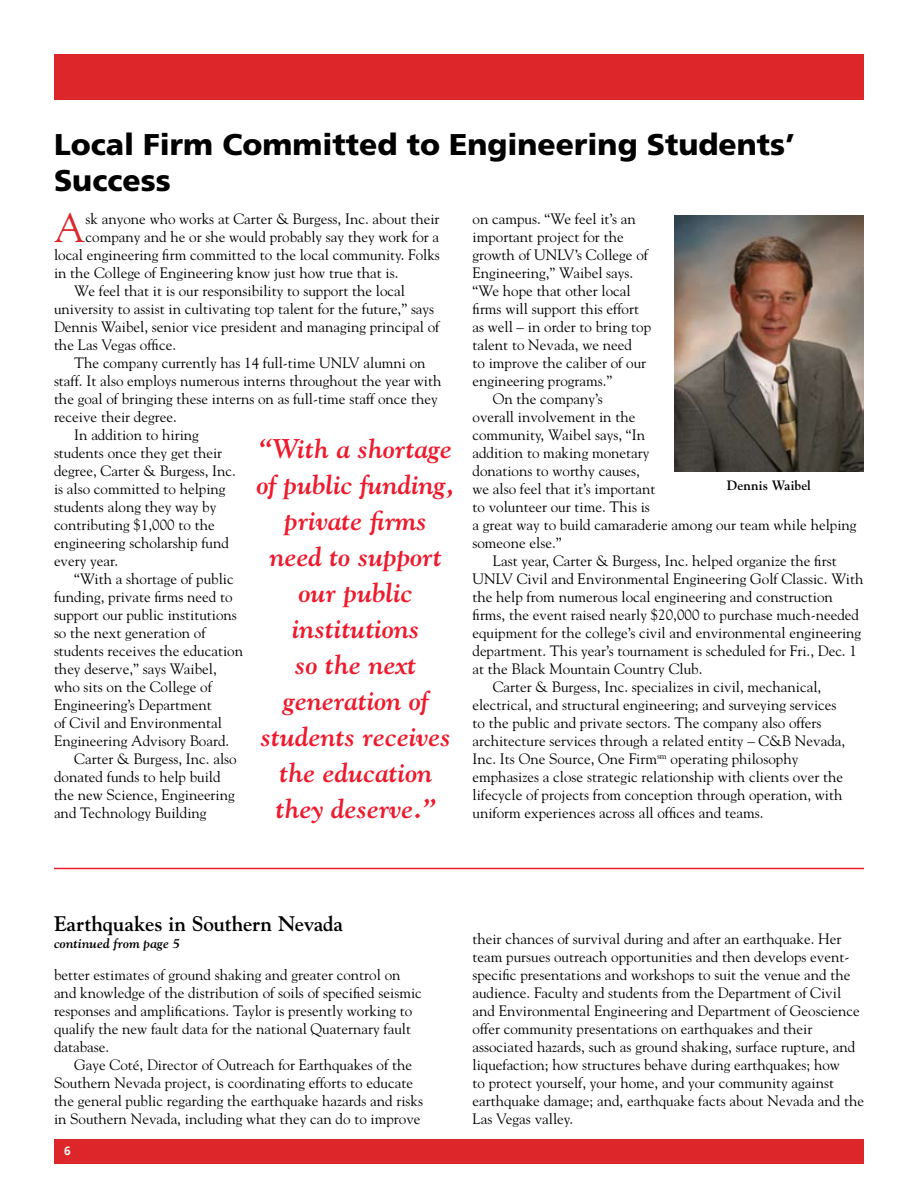
<style>
.page{position:relative;width:918px;height:1188px;background:#fff}
.page>*{position:absolute;margin:0;border:0;box-sizing:border-box;transform-origin:0 0}
.t1{font:40.5px "Goudy";color:#dd262a}
.t2{font:900 30px/36px "Frutiger";color:#000}
.t3{font:italic 700 27px/36px "Goudy";color:#ed1b2d;text-align:center}
.t4{font:700 21px "Goudy";letter-spacing:-.005em;color:#000}
.t5{font:15px/18px "Goudy";color:#000}
.t6{font:italic 700 13.5px "Goudy";color:#000}
.t7{font:700 13.5px "Goudy";letter-spacing:.005em;color:#000}
</style>
<div class="page">
<div style="left:54px;top:1140px;width:810px;height:24px;background:#dd262a"></div>
<div style="left:54px;top:54px;width:810px;height:45px;background:#dd262a"></div>
<hr style="left:54px;top:868px;width:810px;height:1px;background:#ed1b2d">
<img style="left:675px;top:215px;width:189px;height:257px">
<h2 class="t2" style="left:54px;top:126px;width:743px">Local Firm Committed to Engineering Students’<br>Success</h2>
<h1 class="t1" style="left:54px;top:203px;width:33px">A</h1>
<p class="t5" style="left:86px;top:210px;width:356px">sk anyone who works at Carter &amp; Burgess, Inc. about their</p>
<p class="t5" style="left:86px;top:228px;width:355px">company and he or she would probably say they work for a</p>
<p class="t5" style="left:54px;top:246px;width:387px">local engineering firm committed to the local community. Folks</p>
<p class="t5" style="left:54px;top:264px;width:346px">in the College of Engineering know just how true that is.</p>
<p class="t5" style="left:74px;top:282px;width:332px">We feel that it is our responsibility to support the local</p>
<p class="t5" style="left:54px;top:300px;width:382px">university to assist in cultivating top talent for the future,” says</p>
<p class="t5" style="left:54px;top:318px;width:387px">Dennis Waibel, senior vice president and managing principal of</p>
<p class="t5" style="left:54px;top:336px;width:124px">the Las Vegas office.</p>
<p class="t5" style="left:74px;top:354px;width:353px">The company currently has 14 full-time UNLV alumni on</p>
<p class="t5" style="left:54px;top:372px;width:389px">staff. It also employs numerous interns throughout the year with</p>
<p class="t5" style="left:54px;top:390px;width:385px">the goal of bringing these interns on as full-time staff once they</p>
<p class="t5" style="left:54px;top:408px;width:124px">receive their degree.</p>
<p class="t5" style="left:74px;top:426px;width:126px">In addition to hiring</p>
<p class="t5" style="left:54px;top:444px;width:170px">students once they get their</p>
<p class="t5" style="left:54px;top:462px;width:183px">degree, Carter &amp; Burgess, Inc.</p>
<p class="t5" style="left:54px;top:480px;width:173px">is also committed to helping</p>
<p class="t5" style="left:54px;top:498px;width:164px">students along they way by</p>
<p class="t5" style="left:54px;top:516px;width:162px">contributing $1,000 to the</p>
<p class="t5" style="left:54px;top:534px;width:176px">engineering scholarship fund</p>
<p class="t5" style="left:54px;top:552px;width:66px">every year.</p>
<p class="t5" style="left:74px;top:570px;width:161px">“With a shortage of public</p>
<p class="t5" style="left:54px;top:588px;width:180px">funding, private firms need to</p>
<p class="t5" style="left:54px;top:606px;width:184px">support our public institutions</p>
<p class="t5" style="left:54px;top:624px;width:153px">so the next generation of</p>
<p class="t5" style="left:54px;top:642px;width:191px">students receives the education</p>
<p class="t5" style="left:54px;top:660px;width:164px">they deserve,” says Waibel,</p>
<p class="t5" style="left:54px;top:678px;width:159px">who sits on the College of</p>
<p class="t5" style="left:54px;top:696px;width:159px">Engineering’s Department</p>
<p class="t5" style="left:54px;top:714px;width:169px">of Civil and Environmental</p>
<p class="t5" style="left:54px;top:732px;width:177px">Engineering Advisory Board.</p>
<p class="t5" style="left:74px;top:750px;width:164px">Carter &amp; Burgess, Inc. also</p>
<p class="t5" style="left:54px;top:768px;width:168px">donated funds to help build</p>
<p class="t5" style="left:54px;top:786px;width:182px">the new Science, Engineering</p>
<p class="t5" style="left:54px;top:804px;width:154px">and Technology Building</p>
<h3 class="t3" style="left:257px;top:430px;width:200px">“With a shortage of public funding, private firms need to support our public institutions<br>so the next generation of students receives the education they deserve.”</h3>
<p class="t5" style="left:472px;top:210px;width:165px">on campus. “We feel it’s an</p>
<p class="t5" style="left:472px;top:228px;width:153px">important project for the</p>
<p class="t5" style="left:472px;top:246px;width:177px">growth of UNLV’s College of</p>
<p class="t5" style="left:472px;top:264px;width:162px">Engineering,” Waibel says.</p>
<p class="t5" style="left:472px;top:282px;width:160px">“We hope that other local</p>
<p class="t5" style="left:472px;top:300px;width:168px">firms will support this effort</p>
<p class="t5" style="left:472px;top:318px;width:180px">as well – in order to bring top</p>
<p class="t5" style="left:472px;top:336px;width:161px">talent to Nevada, we need</p>
<p class="t5" style="left:472px;top:354px;width:175px">to improve the caliber of our</p>
<p class="t5" style="left:472px;top:372px;width:141px">engineering programs.”</p>
<p class="t5" style="left:493px;top:390px;width:111px">On the company’s</p>
<p class="t5" style="left:472px;top:408px;width:164px">overall involvement in the</p>
<p class="t5" style="left:472px;top:426px;width:174px">community, Waibel says, “In</p>
<p class="t5" style="left:472px;top:444px;width:179px">addition to making monetary</p>
<p class="t5" style="left:472px;top:462px;width:169px">donations to worthy causes,</p>
<p class="t5" style="left:472px;top:480px;width:184px">we also feel that it’s important</p>
<p class="t5" style="left:472px;top:498px;width:179px">to volunteer our time. This is</p>
<p class="t5" style="left:472px;top:516px;width:386px">a great way to build camaraderie among our team while helping</p>
<p class="t5" style="left:472px;top:534px;width:91px">someone else.”</p>
<p class="t5" style="left:493px;top:552px;width:346px">Last year, Carter &amp; Burgess, Inc. helped organize the first</p>
<p class="t5" style="left:472px;top:570px;width:392px">UNLV Civil and Environmental Engineering Golf Classic. With</p>
<p class="t5" style="left:472px;top:588px;width:362px">the help from numerous local engineering and construction</p>
<p class="t5" style="left:472px;top:606px;width:388px">firms, the event raised nearly $20,000 to purchase much-needed</p>
<p class="t5" style="left:472px;top:624px;width:390px">equipment for the college’s civil and environmental engineering</p>
<p class="t5" style="left:472px;top:642px;width:386px">department. This year’s tournament is scheduled for Fri., Dec. 1</p>
<p class="t5" style="left:472px;top:660px;width:231px">at the Black Mountain Country Club.</p>
<p class="t5" style="left:493px;top:678px;width:330px">Carter &amp; Burgess, Inc. specializes in civil, mechanical,</p>
<p class="t5" style="left:472px;top:696px;width:366px">electrical, and structural engineering; and surveying services</p>
<p class="t5" style="left:472px;top:714px;width:351px">to the public and private sectors. The company also offers</p>
<p class="t5" style="left:472px;top:732px;width:374px">architecture services through a related entity – C&amp;B Nevada,</p>
<p class="t5" style="left:472px;top:750px;width:327px">Inc. Its One Source, One Firm<sup>sm</sup> operating philosophy</p>
<p class="t5" style="left:472px;top:768px;width:372px">emphasizes a close strategic relationship with clients over the</p>
<p class="t5" style="left:472px;top:786px;width:371px">lifecycle of projects from conception through operation, with</p>
<p class="t5" style="left:472px;top:804px;width:293px">uniform experiences across all offices and teams.</p>
<p class="t7" style="left:727px;top:477px;width:86px">Dennis Waibel</p>
<h3 class="t4" style="left:54px;top:911px;width:291px">Earthquakes in Southern Nevada</h3>
<p class="t6" style="left:54px;top:935px;width:128px">continued from page 5</p>
<p class="t5" style="left:54px;top:966px;width:369px">better estimates of ground shaking and greater control on and knowledge of the distribution of soils of specified seismic responses and amplifications. Taylor is presently working to qualify the new fault data for the national Quaternary fault database.</p>
<p class="t5" style="left:54px;top:1056px;width:371px;text-indent:20px">Gaye Coté, Director of Outreach for Earthquakes of the Southern Nevada project, is coordinating efforts to educate the general public regarding the earthquake hazards and risks in Southern Nevada, including what they can do to improve</p>
<p class="t5" style="left:472px;top:929px;width:393px">their chances of survival during and after an earthquake. Her team pursues outreach opportunities and then develops event&shy;specific presentations and workshops to suit the venue and the audience. Faculty and students from the Department of Civil and Environmental Engineering and Department of Geoscience offer community presentations on earthquakes and their associated hazards, such as ground shaking, surface rupture, and liquefaction; how structures behave during earthquakes; how<br>to protect yourself, your home, and your community against earthquake damage; and, earthquake facts about Nevada and the Las Vegas valley.</p>
</div>
